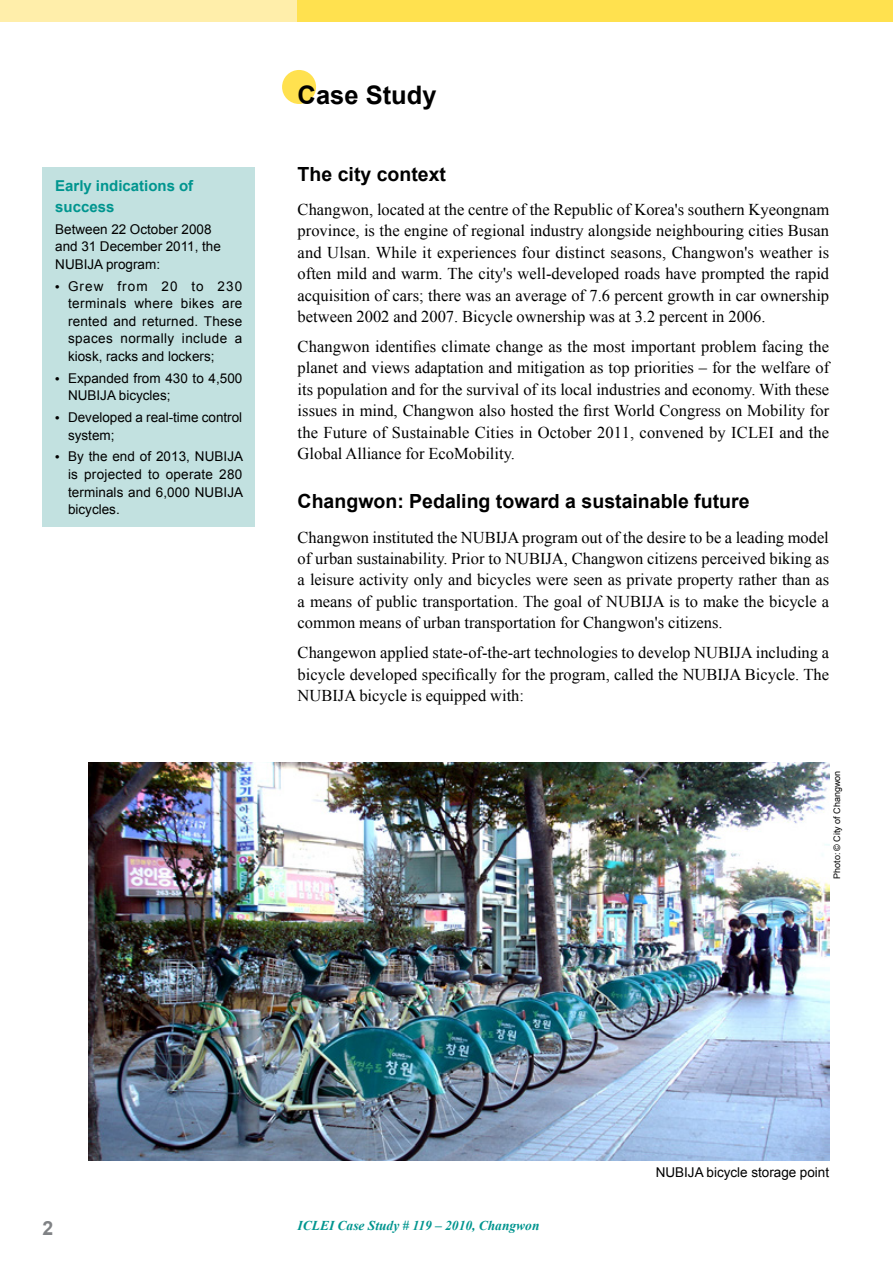
<style>
.page{position:relative;width:893px;height:1263px;background:#fff}
.page>*{position:absolute;margin:0;border:0;box-sizing:border-box;transform-origin:0 0}
.t1{font:700 25.5px "Arial";color:#000}
.t2{font:700 19.5px "Arial";color:#000}
.t3{font:700 19.5px "Arial";color:#808285}
.t4{font:16.5px/21.5px "Times New Roman";color:#000;text-align:justify}
.t5{font:700 15px/21.5px "Arial";color:#00958f}
.t6{font:13.5px/17.5px "Arial";color:#000}
.t7{font:italic 700 13.5px "Times New Roman";color:#00958f}
.t8{font:9px "Arial";color:#000}
</style>
<div class="page">
<div style="left:0;top:0;width:893px;height:21px;background:#fea"></div>
<div style="left:298px;top:0;width:595px;height:21px;background:#ffe14f"></div>
<div style="left:282px;top:70px;width:34px;height:34px;background:#ffe14f;border-radius:50%"></div>
<div style="left:43px;top:167px;width:212px;height:360px;background:#c2e1e0"></div>
<img style="left:88px;top:762px;width:741px;height:399px">
<p class="t5" style="left:55px;top:175px;width:139px">Early indications of success</p>
<p class="t6" style="left:55px;top:220px;width:167px">Between 22 October 2008 and 31 December 2011, the<br>NUBIJA program:</p>
<p class="t6" style="left:68px;top:277px;width:176px;text-align:justify">Grew from 20 to 230 terminals where bikes are rented and returned. These spaces normally include a kiosk, racks and lockers;</p>
<p class="t6" style="left:68px;top:369px;width:176px">Expanded from 430 to 4,500<br>NUBIJA bicycles;</p>
<p class="t6" style="left:68px;top:409px;width:176px">Developed a real-time control system;</p>
<p class="t6" style="left:68px;top:448px;width:177px;text-align:justify">By the end of 2013, NUBIJA is projected to operate 280 terminals and 6,000 NUBIJA bicycles.</p>
<h1 class="t1" style="left:298px;top:78px;width:140px">Case Study</h1>
<p class="t2" style="left:298px;top:161px;width:150px">The city context</p>
<p class="t4" style="left:298px;top:198px;width:533px">Changwon, located at the centre of the Republic of Korea's southern Kyeongnam province, is the engine of regional industry alongside neighbouring cities Busan and Ulsan. While it experiences four distinct seasons, Changwon's weather is often mild and warm. The city's well-developed roads have prompted the rapid acquisition of cars; there was an average of 7.6 percent growth in car ownership between 2002 and 2007. Bicycle ownership was at 3.2 percent in 2006.</p>
<p class="t4" style="left:298px;top:335px;width:533px">Changwon identifies climate change as the most important problem facing the planet and views adaptation and mitigation as top priorities – for the welfare of its population and for the survival of its local industries and economy. With these issues in mind, Changwon also hosted the first World Congress on Mobility for the Future of Sustainable Cities in October 2011, convened by ICLEI and the Global Alliance for EcoMobility.</p>
<p class="t2" style="left:298px;top:488px;width:453px">Changwon: Pedaling toward a sustainable future</p>
<p class="t4" style="left:298px;top:526px;width:533px">Changwon instituted the NUBIJA program out of the desire to be a leading model of urban sustainability. Prior to NUBIJA, Changwon citizens perceived biking as a leisure activity only and bicycles were seen as private property rather than as a means of public transportation. The goal of NUBIJA is to make the bicycle a common means of urban transportation for Changwon's citizens.</p>
<p class="t4" style="left:298px;top:642px;width:533px">Changewon applied state-of-the-art technologies to develop NUBIJA including a bicycle developed specifically for the program, called the NUBIJA Bicycle. The NUBIJA bicycle is equipped with:</p>
<p class="t8" style="left:831px;top:879px;width:110px;rotate:-90deg">Photo: © City of Changwon</p>
<p class="t6" style="left:656px;top:1164px;width:175px">NUBIJA bicycle storage point</p>
<p class="t3" style="left:43px;top:1215px;width:12px">2</p>
<p class="t7" style="left:298px;top:1216px;width:243px">ICLEI Case Study # 119 – 2010, Changwon</p>
</div>
